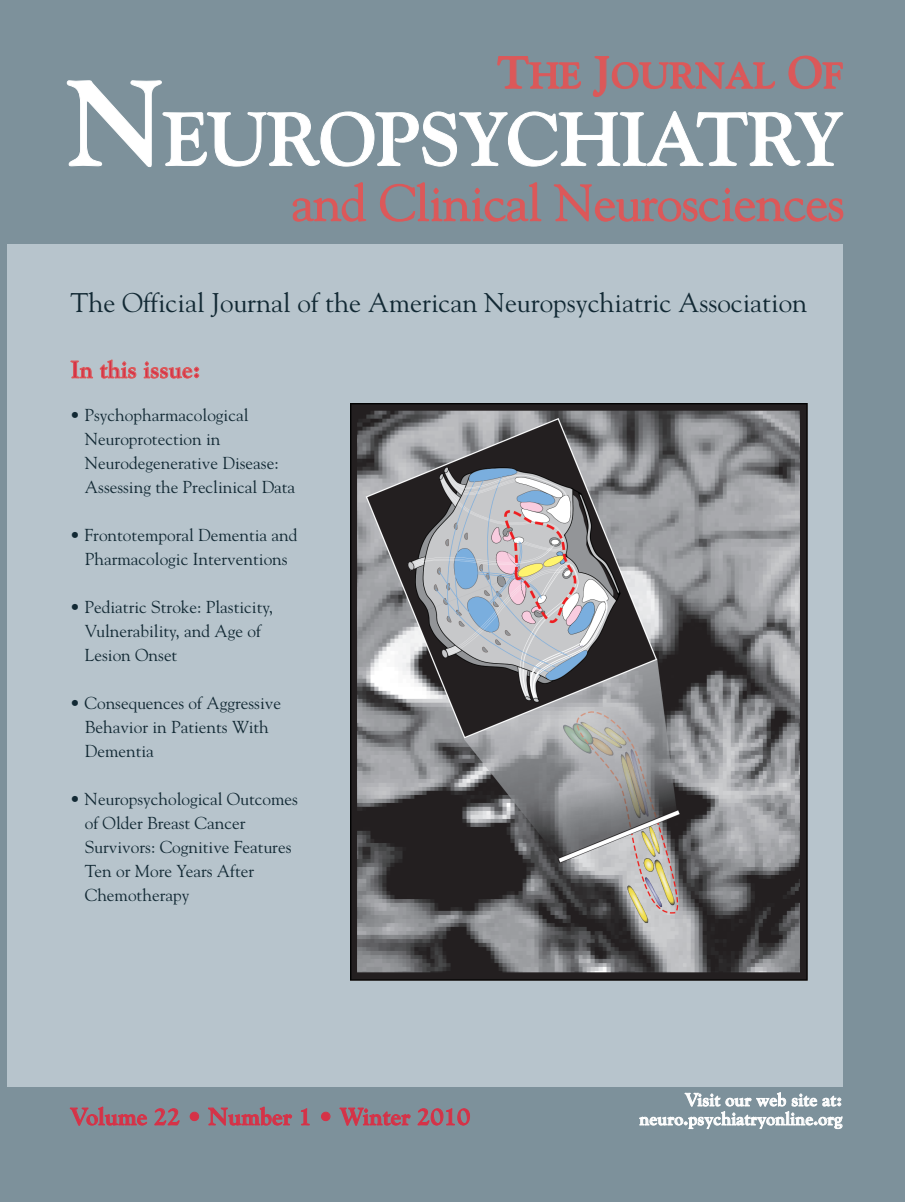
<style>
.page{position:relative;width:905px;height:1202px;background:#fff}
.page>*{position:absolute;margin:0;border:0;box-sizing:border-box;transform-origin:0 0}
.t1{font:700 74.7px "Goudy";letter-spacing:-.02em;color:#fff}
.t2{font:50.85px "Goudy";letter-spacing:-.01em;color:#dc5859}
.t3{font:700 36px "Goudy";color:#dc5859}
.t4{font:27px "Goudy";color:#122934}
.t5{font:700 23.85px "Goudy";color:#d63247}
.t6{font:700 18px/19px "Goudy";color:#fff;text-align:right}
.t7{font:17.25px/24px "Goudy";color:#122934}
.s1{font-size:45px}
.s2{font-size:120px}
</style>
<div class="page">
<div style="left:0;top:0;width:904px;height:1202px;background:#7d919b"></div>
<div style="left:7px;top:244px;width:835px;height:842px;background:#b7c4cc"></div>
<svg style="left:70px;top:1106px;width:77px;height:19px"></svg>
<svg style="left:155px;top:1108px;width:24px;height:17px"></svg>
<div style="left:190px;top:1112px;width:9px;height:8px;border:1px solid #d63247;border-radius:50%"></div>
<svg style="left:208px;top:1106px;width:84px;height:19px"></svg>
<svg style="left:301px;top:1108px;width:8px;height:17px"></svg>
<div style="left:321px;top:1112px;width:9px;height:8px;border:1px solid #d63247;border-radius:50%"></div>
<svg style="left:340px;top:1107px;width:70px;height:18px"></svg>
<svg style="left:418px;top:1108px;width:51px;height:17px"></svg>
<svg style="left:67px;top:56px;width:776px;height:111px"></svg>
<svg style="left:293px;top:182px;width:73px;height:39px"></svg>
<svg style="left:380px;top:182px;width:161px;height:39px"></svg>
<svg style="left:554px;top:184px;width:289px;height:37px"></svg>
<svg style="left:71px;top:361px;width:22px;height:17px"></svg>
<svg style="left:100px;top:360px;width:36px;height:18px"></svg>
<svg style="left:144px;top:361px;width:55px;height:17px"></svg>
<svg style="left:639px;top:1092px;width:203px;height:36px"></svg>
<img style="left:350px;top:403px;width:457px;height:577px">
<h3 class="t3" style="left:497px;top:54px;width:347px"><span class="s1">T</span>HE <span class="s1">J</span>OURNAL <span class="s1">O</span>F</h3>
<h1 class="t1" style="left:67px;top:95px;width:778px"><span class="s2">N</span>EUROPSYCHIATRY</h1>
<h2 class="t2" style="left:291px;top:171px;width:555px">and Clinical Neurosciences</h2>
<h3 class="t4" style="left:70px;top:286px;width:738px">The Official Journal of the American Neuropsychiatric Association</h3>
<h3 class="t5" style="left:70px;top:355px;width:132px">In this issue:</h3>
<p class="t7" style="left:85px;top:402px;width:212px;text-indent:-15px">• Psychopharmacological<br>Neuroprotection in<br>Neurodegenerative Disease:<br>Assessing the Preclinical Data</p>
<p class="t7" style="left:70px;top:522px;width:229px;text-align:center">• Frontotemporal Dementia and<br>Pharmacologic Interventions</p>
<p class="t7" style="left:85px;top:594px;width:190px;text-indent:-15px">• Pediatric Stroke: Plasticity,<br>Vulnerability, and Age of<br>Lesion Onset</p>
<p class="t7" style="left:85px;top:690px;width:198px;text-indent:-15px">• Consequences of Aggressive<br>Behavior in Patients With<br>Dementia</p>
<p class="t7" style="left:85px;top:786px;width:214px;text-indent:-15px">• Neuropsychological Outcomes of Older Breast Cancer<br>Survivors: Cognitive Features<br>Ten or More Years After<br>Chemotherapy</p>
<h3 class="t5" style="left:70px;top:1102px;width:402px">Volume 22 • Number 1 • Winter 2010</h3>
<p class="t6" style="left:639px;top:1090px;width:204px">Visit our web site at: neuro.psychiatryonline.org</p>
</div>
